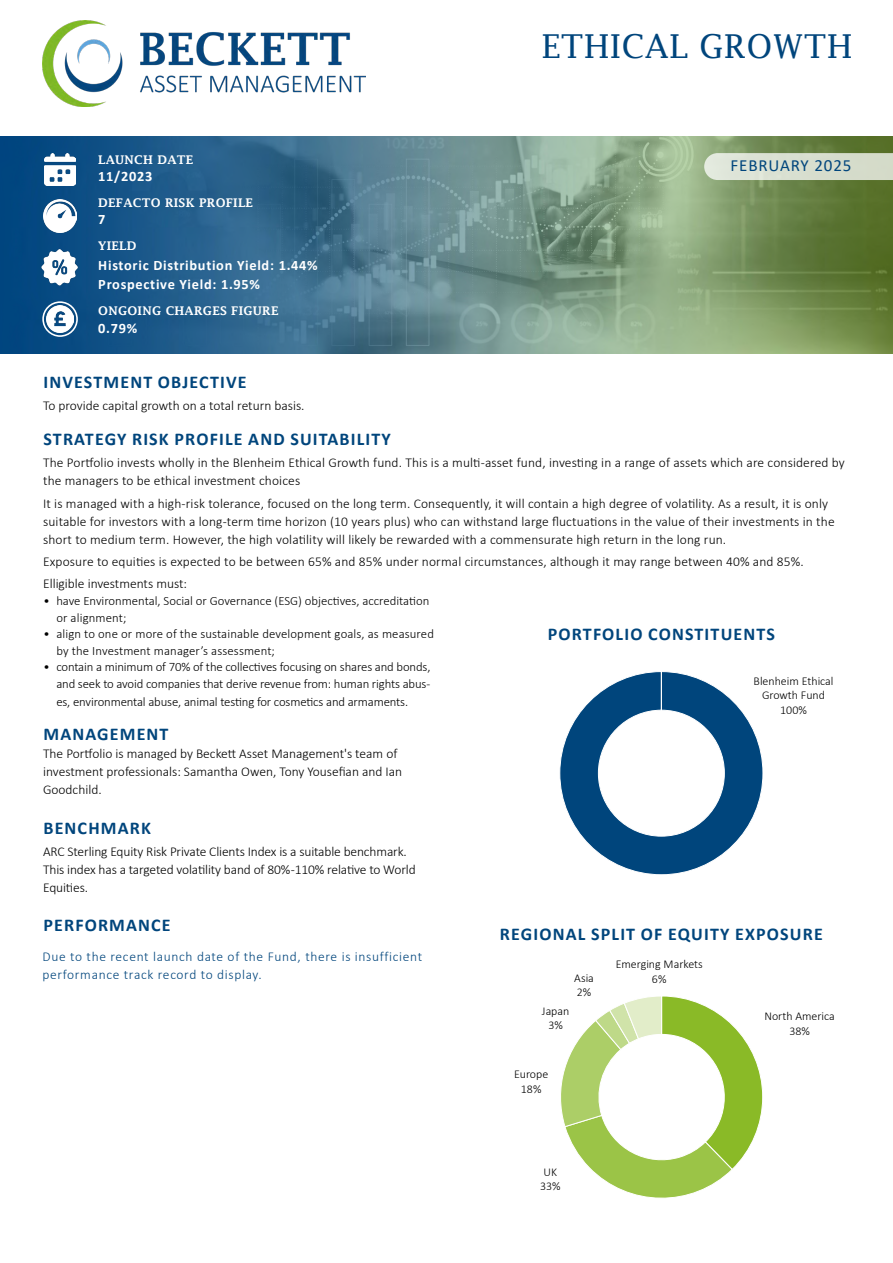
<style>
.page{position:relative;width:893px;height:1263px;background:#fff}
.page>*{position:absolute;margin:0;border:0;box-sizing:border-box;transform-origin:0 0}
.t1{font:33px "Lucida Fax";letter-spacing:.01em;color:#00457c}
.t2{font:700 18px "Calibri";letter-spacing:.065em;color:#00457c}
.t3{font:17.1px "Calibri";letter-spacing:.05em;color:#00457c}
.t4{font:700 14.4px/19.2px "Calibri";letter-spacing:.05em;color:#fff}
.t5{font:300 13.5px/18px "Calibri";letter-spacing:.01em;color:#000}
.t6{font:300 13.5px/18px "Calibri";letter-spacing:-.01em;color:#000}
.t7{font:300 13.5px/18px "Calibri";letter-spacing:.05em;color:#00457c}
.t8{font:300 12.75px/16.5px "Calibri";letter-spacing:-.01em;color:#000}
.t9{font:300 12.75px/16.5px "Calibri";letter-spacing:.01em;color:#000}
.t10{font:300 12px/14.5px "Calibri";color:#000;text-align:center}
.t11{font:600 12px "Lucida Fax";letter-spacing:.02em;color:#fff}
</style>
<div class="page">
<img style="left:0;top:136px;width:893px;height:218px">
<svg style="left:704px;top:153px;width:189px;height:27px;background:#d7decf"></svg>
<img style="left:43px;top:21px;width:323px;height:86px">
<img style="left:45px;top:153px;width:30px;height:33px">
<img style="left:43px;top:200px;width:34px;height:33px">
<img style="left:39px;top:247px;width:42px;height:42px">
<img style="left:46px;top:306px;width:28px;height:27px">
<div style="left:42px;top:301px;width:36px;height:36px;border:2px solid #fff;border-radius:50%"></div>
<svg style="left:559px;top:671px;width:204px;height:204px"></svg>
<svg style="left:561px;top:996px;width:202px;height:202px"></svg>
<p class="t11" style="left:98px;top:153px;width:96px">LAUNCH DATE</p>
<p class="t4" style="left:98px;top:167px;width:56px">11/2023</p>
<p class="t11" style="left:98px;top:196px;width:156px">DEFACTO RISK PROFILE</p>
<p class="t4" style="left:98px;top:210px;width:9px">7</p>
<p class="t11" style="left:98px;top:239px;width:40px">YIELD</p>
<p class="t4" style="left:98px;top:255px;width:221px">Historic Distribution Yield: 1.44%<br>Prospective Yield: 1.95%</p>
<p class="t11" style="left:98px;top:304px;width:182px">ONGOING CHARGES FIGURE</p>
<p class="t4" style="left:98px;top:318px;width:41px">0.79%</p>
<h1 class="t1" style="left:541px;top:27px;width:313px">ETHICAL GROWTH</h1>
<p class="t3" style="left:730px;top:154px;width:122px">FEBRUARY 2025</p>
<h2 class="t2" style="left:43px;top:369px;width:205px">INVESTMENT OBJECTIVE</h2>
<p class="t5" style="left:43px;top:396px;width:263px">To provide capital growth on a total return basis.</p>
<h2 class="t2" style="left:43px;top:426px;width:349px">STRATEGY RISK PROFILE AND SUITABILITY</h2>
<p class="t5" style="left:43px;top:454px;width:803px">The Portfolio invests wholly in the Blenheim Ethical Growth fund. This is a multi-asset fund, investing in a range of assets which are considered by the managers to be ethical investment choices</p>
<p class="t5" style="left:43px;top:494px;width:793px">It is managed with a high-risk tolerance, focused on the long term. Consequently, it will contain a high degree of volatility. As a result, it is only suitable for investors with a long-term time horizon (10 years plus) who can withstand large fluctuations in the value of their investments in the short to medium term. However, the high volatility will likely be rewarded with a commensurate high return in the long run.</p>
<p class="t5" style="left:43px;top:550px;width:762px;line-height:22.2px">Exposure to equities is expected to be between 65% and 85% under normal circumstances, although it may range between 40% and 85%.<br>Elligible investments must:</p>
<p class="t8" style="left:56px;top:593px;width:374px;text-indent:-13px">• have Environmental, Social or Governance (ESG) objectives, accreditation or alignment;</p>
<p class="t9" style="left:56px;top:626px;width:379px;text-indent:-13px">• align to one or more of the sustainable development goals, as measured by the Investment manager’s assessment;</p>
<p class="t8" style="left:44px;top:659px;width:388px;text-align:right">• contain a minimum of 70% of the collectives focusing on shares and bonds, and seek to avoid companies that derive revenue from: human rights abus-</p>
<p class="t8" style="left:56px;top:693px;width:353px">es, environmental abuse, animal testing for cosmetics and armaments.</p>
<h2 class="t2" style="left:43px;top:721px;width:127px">MANAGEMENT</h2>
<p class="t5" style="left:43px;top:744px;width:361px">The Portfolio is managed by Beckett Asset Management's team of investment professionals: Samantha Owen, Tony Yousefian and Ian<br>Goodchild.</p>
<h2 class="t2" style="left:43px;top:815px;width:109px">BENCHMARK</h2>
<p class="t6" style="left:43px;top:842px;width:374px">ARC Sterling Equity Risk Private Clients Index is a suitable benchmark.<br>This index has a targeted volatility band of 80% -110% relative to World<br>Equities.</p>
<h2 class="t2" style="left:43px;top:913px;width:129px">PERFORMANCE</h2>
<p class="t7" style="left:43px;top:947px;width:381px">Due to the recent launch date of the Fund, there is insufficient performance track record to display.</p>
<h2 class="t2" style="left:548px;top:621px;width:229px">PORTFOLIO CONSTITUENTS</h2>
<p class="t10" style="left:754px;top:673px;width:81px">Blenheim Ethical<br>Growth Fund<br>100%</p>
<h2 class="t2" style="left:500px;top:921px;width:324px">REGIONAL SPLIT OF EQUITY EXPOSURE</h2>
<p class="t10" style="left:574px;top:970px;width:21px;text-align:left">Asia<br>2%</p>
<p class="t10" style="left:542px;top:1003px;width:29px">Japan<br>3%</p>
<p class="t10" style="left:514px;top:1067px;width:36px">Europe<br>18%</p>
<p class="t10" style="left:616px;top:957px;width:88px">Emerging Markets<br>6%</p>
<p class="t10" style="left:540px;top:1164px;width:22px;text-align:left">UK<br>33%</p>
<p class="t10" style="left:764px;top:1008px;width:72px">North America<br>38%</p>
</div>
